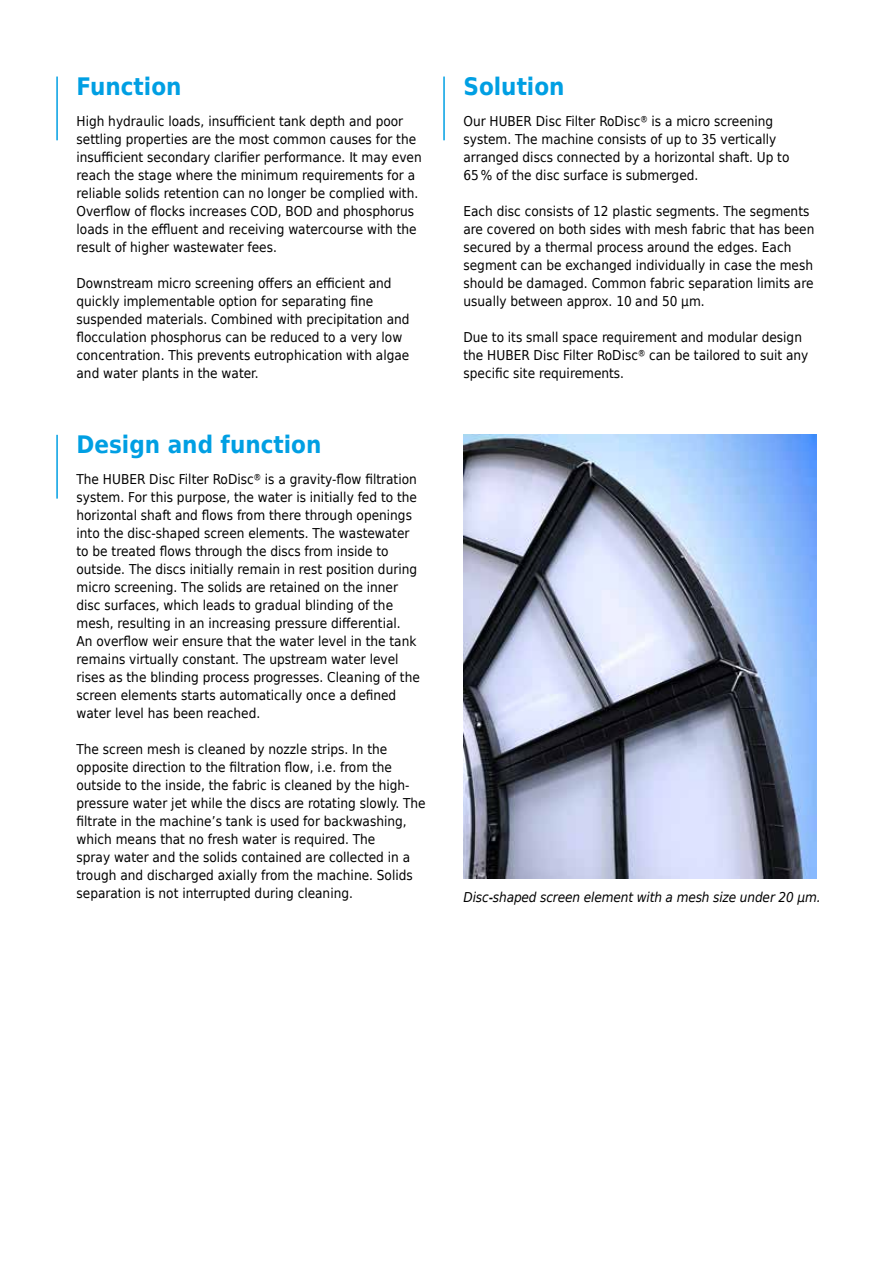
<style>
.page{position:relative;width:893px;height:1263px;background:#fff}
.page>*{position:absolute;margin:0;border:0;box-sizing:border-box;transform-origin:0 0}
.t1{font:700 24px "Huber Tec";color:#009fe3}
.t2{font:13.5px/18px "Huber Tec";color:#000}
.t3{font:italic 13.5px "Huber Tec";letter-spacing:-.01em;color:#000}
</style>
<div class="page">
<hr style="left:56px;top:77px;width:2px;height:63px;background:#009fe3">
<hr style="left:443px;top:77px;width:2px;height:63px;background:#009fe3">
<hr style="left:56px;top:435px;width:2px;height:64px;background:#009fe3">
<img style="left:463px;top:435px;width:353px;height:444px">
<h1 class="t1" style="left:77px;top:67px;width:107px">Function</h1>
<p class="t2" style="left:77px;top:111px;width:347px">High hydraulic loads, insufficient tank depth and poor settling properties are the most common causes for the insufficient secondary clarifier performance. It may even reach the stage where the minimum requirements for a reliable solids retention can no longer be complied with.<br>Overflow of flocks increases COD, BOD and phosphorus loads in the effluent and receiving watercourse with the result of higher wastewater fees.</p>
<p class="t2" style="left:77px;top:273px;width:335px">Downstream micro screening offers an efficient and quickly implementable option for separating fine suspended materials. Combined with precipitation and flocculation phosphorus can be reduced to a very low concentration. This prevents eutrophication with algae and water plants in the water.</p>
<h1 class="t1" style="left:77px;top:425px;width:246px">Design and function</h1>
<p class="t2" style="left:77px;top:469px;width:345px">The HUBER Disc Filter RoDisc® is a gravity-flow filtration system. For this purpose, the water is initially fed to the horizontal shaft and flows from there through openings into the disc-shaped screen elements. The wastewater to be treated flows through the discs from inside to outside. The discs initially remain in rest position during micro screening. The solids are retained on the inner disc surfaces, which leads to gradual blinding of the mesh, resulting in an increasing pressure differential.<br>An overflow weir ensure that the water level in the tank remains virtually constant. The upstream water level rises as the blinding process progresses. Cleaning of the screen elements starts automatically once a defined water level has been reached.</p>
<p class="t2" style="left:77px;top:739px;width:351px">The screen mesh is cleaned by nozzle strips. In the opposite direction to the filtration flow, i.e. from the outside to the inside, the fabric is cleaned by the high&shy;pressure water jet while the discs are rotating slowly. The filtrate in the machine’s tank is used for backwashing, which means that no fresh water is required. The<br>spray water and the solids contained are collected in a trough and discharged axially from the machine. Solids separation is not interrupted during cleaning.</p>
<h1 class="t1" style="left:463px;top:67px;width:103px">Solution</h1>
<p class="t2" style="left:463px;top:111px;width:327px">Our HUBER Disc Filter RoDisc® is a micro screening system. The machine consists of up to 35 vertically arranged discs connected by a horizontal shaft. Up to 65% of the disc surface is submerged.</p>
<p class="t2" style="left:463px;top:201px;width:352px">Each disc consists of 12 plastic segments. The segments are covered on both sides with mesh fabric that has been secured by a thermal process around the edges. Each segment can be exchanged individually in case the mesh should be damaged. Common fabric separation limits are usually between approx. 10 and 50 μm.</p>
<p class="t2" style="left:463px;top:327px;width:346px">Due to its small space requirement and modular design the HUBER Disc Filter RoDisc® can be tailored to suit any specific site requirements.</p>
<p class="t3" style="left:463px;top:888px;width:359px">Disc-shaped screen element with a mesh size under 20 µm.</p>
</div>
